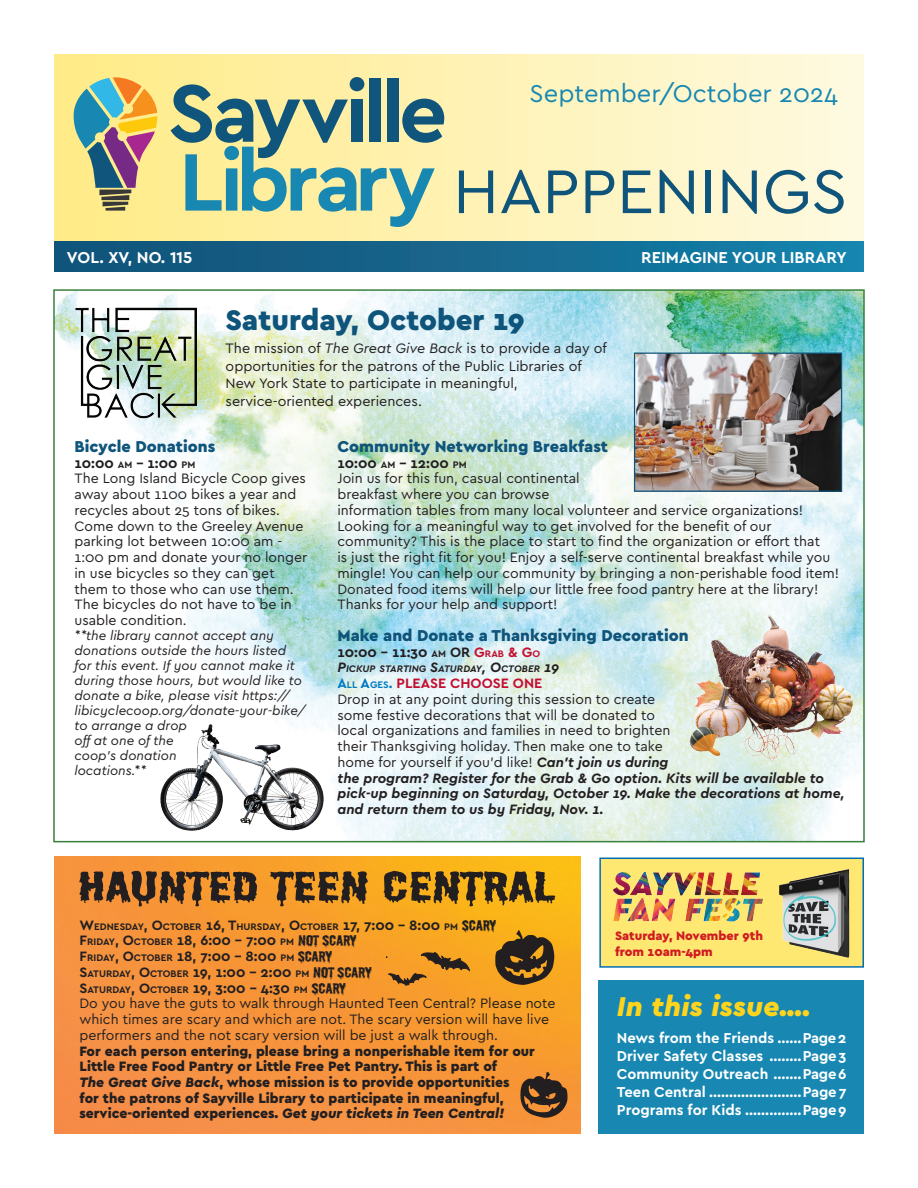
<style>
.page{position:relative;width:918px;height:1188px;background:#fff}
.page>*{position:absolute;margin:0;border:0;box-sizing:border-box;transform-origin:0 0}
.t1{font:64.5px "Cera Basic";color:#0f557b}
.t2{font:41.25px "Shlop";color:#231f20;scale:1.64 1}
.t3{font:900 29.7px "Cera Basic";color:#0f557b}
.t4{font:italic 900 28.5px "Cera Basic";letter-spacing:.01em;color:#fed41d}
.t5{font:25.5px "Cera Basic";color:#1888b2}
.t6{font:900 16.5px "Cera Basic";color:#0f557b}
.t7{font:700 16.5px "Cera Basic";color:#fff}
.t8{font:700 15px/18px "Cera Basic";color:#fff;text-align:justify}
.t9{font:14.4px/17.5px "Cera Basic";color:#231f20}
.t10{font:14.25px/15.8px "Cera Basic";color:#231f20}
.t11{font:900 14.25px/15.8px "Cera Basic";color:#231f20}
.t12{font:700 14.25px "Cera Basic";color:#c3102f}
.t13{font:700 14.25px "Cera Basic";color:#231f20}
.t14{font:italic 13.5px/15px "Cera Basic";color:#231f20}
.t15{font:900 12.75px/15.3px "Cera Basic";color:#d01c23}
.t16{font:700 10.05px "Cera Basic";color:#231f20}
.t17{font:italic 700 10.05px "Cera Basic";color:#231f20}
.s1{font-style:italic}
.s2{font-weight:700}
.s3{font-weight:700;font-size:10.05px}
.s4{font-size:10.05px}
.s5{color:#c3102f}
.s6{font-size:10.05px;color:#c3102f}
.s7{font-size:14.25px}
.s8{color:#007cc2}
.s9{font-size:10.05px;color:#007cc2}
.s10{font-weight:700;font-style:italic}
.s11{font-family:"Shlop";font-weight:400;font-size:14.25px}
.s12{font-family:"Shlop"}
</style>
<div class="page">
<img style="left:56px;top:292px;width:806px;height:547px">
<img style="left:54px;top:856px;width:526px;height:278px">
<div style="left:599px;top:981px;width:265px;height:153px;background:#1888b2"></div>
<div style="left:54px;top:54px;width:810px;height:210px;background:linear-gradient(to right,#ffea86,#fefae1)"></div>
<div style="left:54px;top:241px;width:810px;height:31px;background:linear-gradient(to right,#134f75,#1682ab)"></div>
<div style="left:387px;top:78px;width:11px;height:64px;background:#10557b"></div>
<div style="left:350px;top:77px;width:14px;height:14px;background:#10557b;border-radius:50%"></div>
<div style="left:369px;top:78px;width:12px;height:64px;background:#10557b"></div>
<svg style="left:171px;top:84px;width:273px;height:143px;background:#a9bf9d"></svg>
<svg style="left:74px;top:77px;width:83px;height:134px;background:#aca783"></svg>
<img style="left:74px;top:303px;width:123px;height:124px">
<img style="left:636px;top:355px;width:204px;height:135px">
<div style="left:634px;top:353px;width:208px;height:139px;border:1px solid #0f557b"></div>
<img style="left:462px;top:892px;width:99px;height:97px">
<img style="left:518px;top:1066px;width:63px;height:57px">
<img style="left:154px;top:721px;width:174px;height:116px">
<img style="left:689px;top:614px;width:165px;height:149px">
<div style="left:599px;top:858px;width:265px;height:110px;background:#ffe871;border:2px solid #006eb3"></div>
<img style="left:779px;top:869px;width:71px;height:89px">
<img style="left:613px;top:871px;width:150px;height:51px">
<svg style="left:387px;top:952px;width:83px;height:34px;background:#cb8526"></svg>
<h3 class="t5" style="left:530px;top:78px;width:310px">September/October 2024</h3>
<h1 class="t1" style="left:453px;top:154px;width:396px">HAPPENINGS</h1>
<p class="t7" style="left:67px;top:248px;width:127px">VOL. XV, NO. 115</p>
<p class="t7" style="left:641px;top:248px;width:207px">REIMAGINE YOUR LIBRARY</p>
<h3 class="t3" style="left:225px;top:302px;width:301px">Saturday, October 19</h3>
<p class="t9" style="left:226px;top:340px;width:383px">The mission of <span class="s1">The Great Give Back</span> is to provide a day of opportunities for the patrons of the Public Libraries of New York State to participate in meaningful, service-oriented experiences.</p>
<p class="t6" style="left:75px;top:437px;width:142px">Bicycle Donations</p>
<p class="t10" style="left:75px;top:455px;width:234px"><span class="s2">10:00</span> <span class="s3">AM</span> <span class="s2">– 1:00</span> <span class="s3">PM<br></span>The Long Island Bicycle Coop gives away about 1100 bikes a year and recycles about 25 tons of bikes.<br>Come down to the Greeley Avenue parking lot between 10:00 am -<br>1:00 pm and donate your no longer in use bicycles so they can get them to those who can use them.<br>The bicycles do not have to be in usable condition.</p>
<p class="t14" style="left:75px;top:628px;width:233px">**the library cannot accept any donations outside the hours listed for this event. If you cannot make it during those hours, but would like to donate a bike, please visit https:// libicyclecoop.org/donate-your-bike/ to arrange a drop<br>off at one of the<br>coop's donation<br>locations.**</p>
<p class="t6" style="left:338px;top:437px;width:272px">Community Networking Breakfast</p>
<p class="t10" style="left:338px;top:455px;width:503px"><span class="s2">10:00</span> <span class="s3">AM</span> <span class="s2">– 12:00</span> <span class="s3">PM<br></span>Join us for this fun, casual continental<br>breakfast where you can browse<br>information tables from many local volunteer and service organizations!<br>Looking for a meaningful way to get involved for the benefit of our community? This is the place to start to find the organization or effort that<br>is just the right fit for you! Enjoy a self-serve continental breakfast while you mingle! You can help our community by bringing a non-perishable food item!<br>Donated food items will help our little free food pantry here at the library!<br>Thanks for your help and support!</p>
<p class="t6" style="left:338px;top:626px;width:353px">Make and Donate a Thanksgiving Decoration</p>
<p class="t13" style="left:338px;top:643px;width:203px">10:00 – 11:30 <span class="s4">AM</span> OR <span class="s5">G</span><span class="s6">RAB</span> <span class="s5">&amp; G</span><span class="s6">O</span></p>
<p class="t17" style="left:338px;top:663px;width:223px"><span class="s7">P</span>ICKUP STARTING <span class="s7">S</span>ATURDAY<span class="s7">, O</span>CTOBER <span class="s7">19</span></p>
<p class="t12" style="left:338px;top:675px;width:69px"><span class="s8">A</span><span class="s9">LL</span> <span class="s8">A</span><span class="s9">GES</span><span class="s8">.</span> PLEASE</p>
<p class="t12" style="left:450px;top:675px;width:92px">CHOOSE ONE</p>
<p class="t10" style="left:338px;top:691px;width:509px">Drop in at any point during this session to create<br>some festive decorations that will be donated to<br>local organizations and families in need to brighten<br>their Thanksgiving holiday. Then make one to take<br>home for yourself if you’d like! <span class="s10">Can’t join us during<br>the program? Register for the Grab &amp; Go option. Kits will be available to pick-up beginning on Saturday, October 19. Make the decorations at home, and return them to us by Friday, Nov. 1.</span></p>
<h2 class="t2" style="left:78px;top:863px;width:292px">HAUNTED TEEN CENTRAL</h2>
<p class="t16" style="left:80px;top:920px;width:418px"><span class="s7">W</span>EDNESDAY<span class="s7">, O</span>CTOBER <span class="s7">16, T</span>HURSDAY<span class="s7">, O</span>CTOBER <span class="s7">17, 7:00 – 8:00</span> PM <span class="s11">SCARY</span></p>
<p class="t10" style="left:80px;top:933px;width:478px"><span class="s2">F</span><span class="s3">RIDAY</span><span class="s2">, O</span><span class="s3">CTOBER</span> <span class="s2">18, 6:00 – 7:00</span> <span class="s3">PM</span> <span class="s12">NOT SCARY<br></span><span class="s2">F</span><span class="s3">RIDAY</span><span class="s2">, O</span><span class="s3">CTOBER</span> <span class="s2">18, 7:00 – 8:00</span> <span class="s3">PM</span> <span class="s12">SCARY<br></span><span class="s2">S</span><span class="s3">ATURDAY</span><span class="s2">, O</span><span class="s3">CTOBER</span> <span class="s2">19, 1:00 – 2:00</span> <span class="s3">PM</span> <span class="s12">NOT SCARY<br></span><span class="s2">S</span><span class="s3">ATURDAY</span><span class="s2">, O</span><span class="s3">CTOBER</span> <span class="s2">19, 3:00 – 4:30</span> <span class="s3">PM</span> <span class="s12">SCARY<br></span>Do you have the guts to walk through Haunted Teen Central? Please note which times are scary and which are not. The scary version will have live performers and the not scary version will be just a walk through.</p>
<p class="t11" style="left:80px;top:1043px;width:457px">For each person entering, please bring a nonperishable item for our Little Free Food Pantry or Little Free Pet Pantry. This is part of<br><span class="s1">The Great Give Back</span>, whose mission is to provide opportunities<br>for the patrons of Sayville Library to participate in meaningful, service-oriented experiences. <span class="s1">Get your tickets in Teen Central!</span></p>
<p class="t15" style="left:615px;top:928px;width:150px">Saturday, November 9th from 10am-4pm</p>
<h3 class="t4" style="left:617px;top:989px;width:195px">In this issue….</h3>
<p class="t8" style="left:617px;top:1028px;width:231px">News from the Friends ......Page 2<br>Driver Safety Classes ........Page 3<br>Community Outreach .......Page 6<br>Teen Central .......................Page 7<br>Programs for Kids ..............Page 9</p>
</div>
